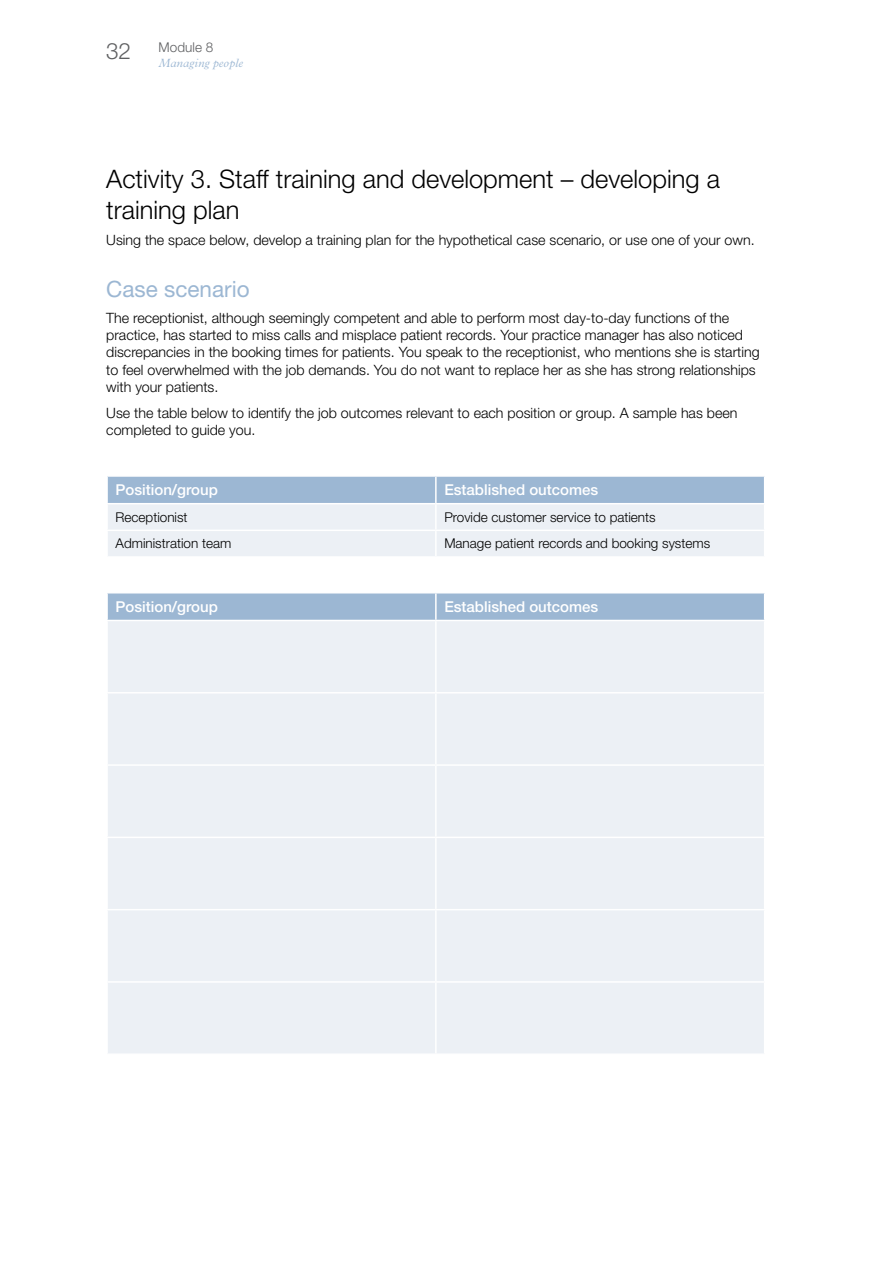
<style>
.page{position:relative;width:893px;height:1263px;background:#fff}
.page>*{position:absolute;margin:0;border:0;box-sizing:border-box;transform-origin:0 0}
.t1{font:300 25.5px/30.6px "Helvetica Neue LT Std";color:#000}
.t2{font:22.5px "Helvetica Neue LT Std";color:#9cb7d3}
.t3{font:500 15px "Helvetica Neue LT Std";color:#fff}
.t4{font:300 14.25px/17.2px "Helvetica Neue LT Std";color:#000}
.t5{font:300 13.5px "Helvetica Neue LT Std";color:#000}
.t6{font:300 13.5px "Helvetica Neue LT Std";letter-spacing:.005em;color:#5f6062}
.t7{font:italic 300 12px "Plantin MT Std";letter-spacing:.01em;color:#9cb7d3}
.s1{font-size:22.5px}
</style>
<div class="page">
<svg style="left:107px;top:476px;width:658px;height:80px;background:#d2ddea"></svg>
<hr style="left:106px;top:503px;width:330px;height:1px;background:#fff">
<hr style="left:436px;top:503px;width:329px;height:1px;background:#fff">
<div style="left:108px;top:621px;width:656px;height:432px;background:#ecf0f5"></div>
<hr style="left:435px;top:621px;width:2px;height:71px;background:#fff">
<hr style="left:106px;top:692px;width:330px;height:1px;background:#fff">
<hr style="left:436px;top:692px;width:329px;height:1px;background:#fff">
<hr style="left:435px;top:693px;width:2px;height:71px;background:#fff">
<hr style="left:106px;top:764px;width:330px;height:2px;background:#fff">
<hr style="left:436px;top:764px;width:329px;height:2px;background:#fff">
<hr style="left:435px;top:766px;width:2px;height:71px;background:#fff">
<hr style="left:106px;top:837px;width:330px;height:1px;background:#fff">
<hr style="left:436px;top:837px;width:329px;height:1px;background:#fff">
<hr style="left:435px;top:838px;width:2px;height:71px;background:#fff">
<hr style="left:106px;top:909px;width:330px;height:1px;background:#fff">
<hr style="left:436px;top:909px;width:329px;height:1px;background:#fff">
<hr style="left:435px;top:910px;width:2px;height:71px;background:#fff">
<hr style="left:106px;top:981px;width:330px;height:2px;background:#fff">
<hr style="left:436px;top:981px;width:329px;height:2px;background:#fff">
<hr style="left:435px;top:983px;width:2px;height:70px;background:#fff">
<svg style="left:107px;top:593px;width:658px;height:27px;background:#9fb9d4"></svg>
<p class="t6" style="left:106px;top:39px;width:108px"><span class="s1">32</span> Module 8</p>
<p class="t7" style="left:159px;top:56px;width:86px">Managing people</p>
<h1 class="t1" style="left:106px;top:163px;width:615px">Activity 3. Staff training and development – developing a training plan</h1>
<p class="t4" style="left:106px;top:231px;width:650px">Using the space below, develop a training plan for the hypothetical case scenario, or use one of your own.</p>
<h2 class="t2" style="left:106px;top:276px;width:145px">Case scenario</h2>
<p class="t4" style="left:106px;top:309px;width:655px">The receptionist, although seemingly competent and able to perform most day-to-day functions of the practice, has started to miss calls and misplace patient records. Your practice manager has also noticed discrepancies in the booking times for patients. You speak to the receptionist, who mentions she is starting to feel overwhelmed with the job demands. You do not want to replace her as she has strong relationships with your patients.</p>
<p class="t4" style="left:106px;top:404px;width:633px">Use the table below to identify the job outcomes relevant to each position or group. A sample has been completed to guide you.</p>
<p class="t3" style="left:116px;top:481px;width:104px">Position/group</p>
<p class="t3" style="left:444px;top:481px;width:155px">Established outcomes</p>
<p class="t5" style="left:116px;top:509px;width:74px">Receptionist</p>
<p class="t5" style="left:444px;top:509px;width:213px">Provide customer service to patients</p>
<p class="t5" style="left:116px;top:535px;width:117px">Administration team</p>
<p class="t5" style="left:444px;top:535px;width:267px">Manage patient records and booking systems</p>
<p class="t3" style="left:116px;top:598px;width:104px">Position/group</p>
<p class="t3" style="left:444px;top:598px;width:155px">Established outcomes</p>
</div>
